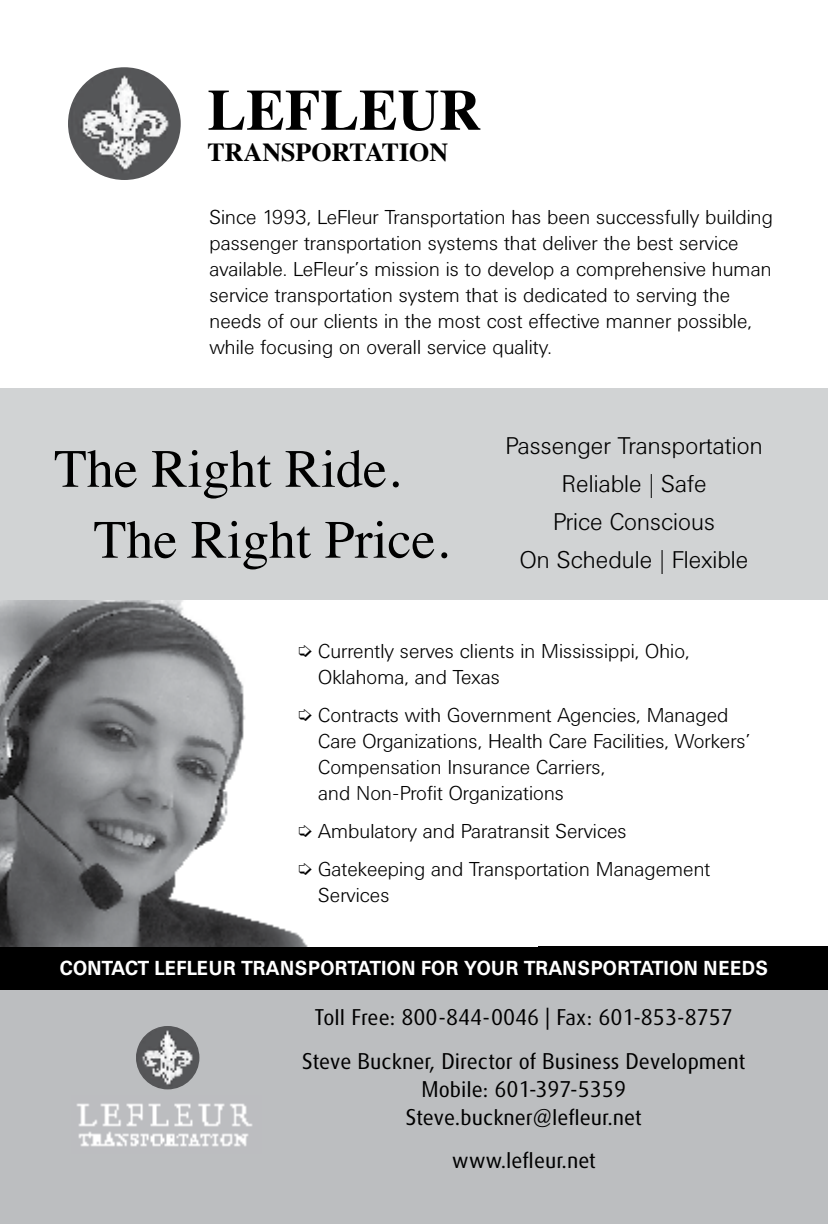
<style>
.page{position:relative;width:828px;height:1224px;background:#fff}
.page>*{position:absolute;margin:0;border:0;box-sizing:border-box;transform-origin:0 0}
.t1{font:700 58px "Times";color:#000}
.t2{font:54px/71px "Times";color:#000}
.t3{font:700 26px "Times";color:#000}
.t4{font:300 24px/38px "Univers BQ";color:#000;text-align:center}
.t5{font:22px/43.6px "UPS Sans";color:#000;text-align:center}
.t6{font:300 20px/26px "Univers BQ";color:#000}
.t7{font:700 20px "Univers BQ";letter-spacing:.02em;color:#fff;scale:.94 1}
</style>
<div class="page">
<img style="left:68px;top:67px;width:113px;height:113px;border-radius:56px">
<div style="left:0;top:988px;width:828px;height:236px;background:#bcbec0"></div>
<div style="left:0;top:946px;width:828px;height:44px;background:#000"></div>
<img style="left:76px;top:1103px;width:177px;height:44px">
<img style="left:136px;top:1026px;width:63px;height:63px;border-radius:32px">
<img style="left:0;top:600px;width:308px;height:346px">
<div style="left:0;top:388px;width:828px;height:212px;background:#d1d3d4"></div>
<h1 class="t1" style="left:208px;top:55px;width:275px">LEFLEUR</h1>
<h3 class="t3" style="left:208px;top:127px;width:242px">TRANSPORTATION</h3>
<p class="t6" style="left:210px;top:204px;width:565px">Since 1993, LeFleur Transportation has been successfully building passenger transportation systems that deliver the best service available. LeFleur’s mission is to develop a comprehensive human service transportation system that is dedicated to serving the needs of our clients in the most cost effective manner possible, while focusing on overall service quality.</p>
<h2 class="t2" style="left:94px;top:429px;width:357px;text-indent:-40px">The Right Ride.<br>The Right Price.</h2>
<p class="t4" style="left:505px;top:427px;width:259px">Passenger Transportation<br>Reliable | Safe<br>Price Conscious<br>On Schedule | Flexible</p>
<p class="t6" style="left:318px;top:639px;width:373px;text-indent:-20px">➭ Currently serves clients in Mississippi, Ohio,<br>Oklahoma, and Texas</p>
<p class="t6" style="left:318px;top:703px;width:434px;text-indent:-20px">➭ Contracts with Government Agencies, Managed Care Organizations, Health Care Facilities, Workers’ Compensation Insurance Carriers,<br>and Non-Profit Organizations</p>
<p class="t6" style="left:298px;top:813px;width:413px;line-height:38px">➭ Ambulatory and Paratransit Services<br>➭ Gatekeeping and Transportation Management</p>
<p class="t6" style="left:318px;top:883px;width:73px">Services</p>
<p class="t7" style="left:60px;top:957px;width:755px">CONTACT LEFLEUR TRANSPORTATION FOR YOUR TRANSPORTATION NEEDS</p>
<p class="t5" style="left:302px;top:995px;width:445px">Toll Free: 800-844-0046 | Fax: 601-853-8757<br>Steve Buckner, Director of Business Development</p>
<p class="t5" style="left:406px;top:1075px;width:237px;line-height:28px">Mobile: 601-397-5359<br>Steve.buckner@lefleur.net</p>
<p class="t5" style="left:452px;top:1139px;width:146px">www.lefleur.net</p>
</div>
